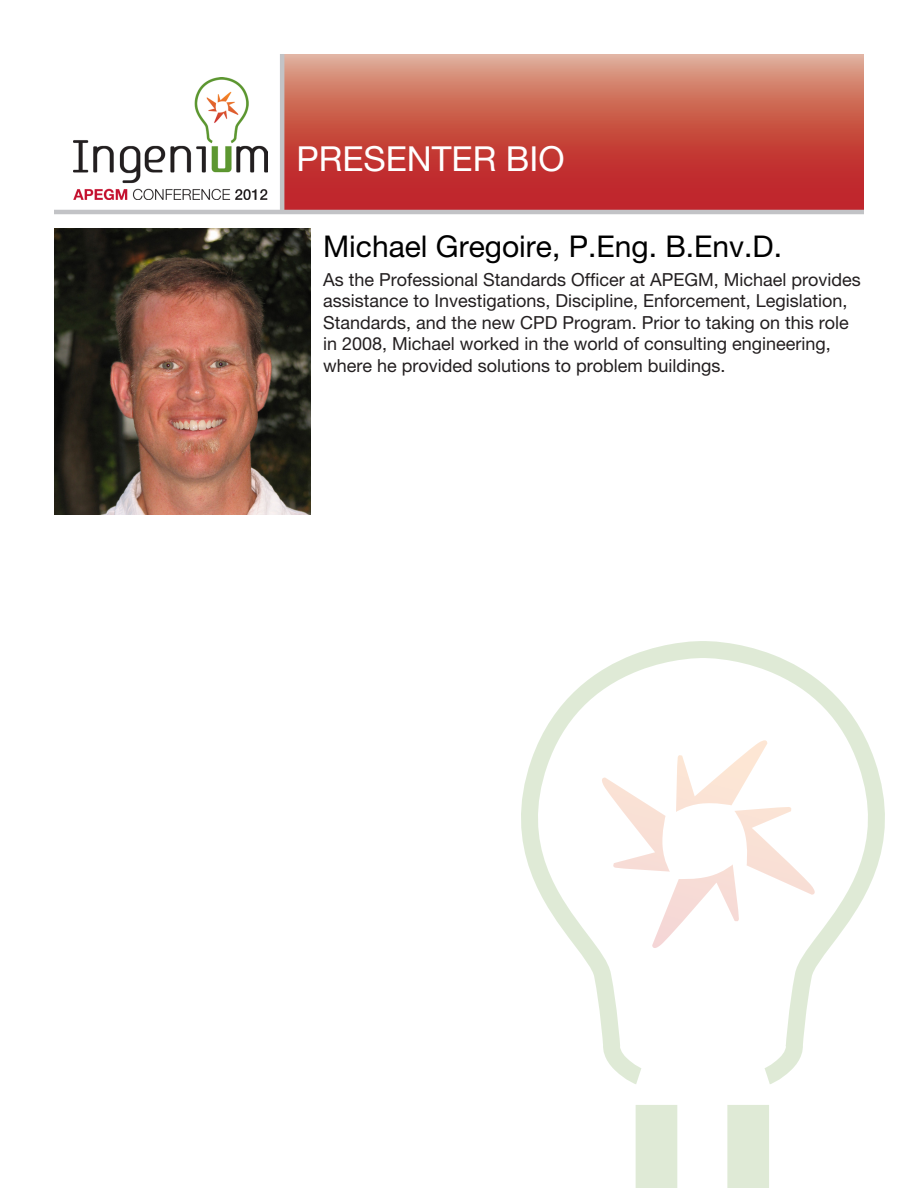
<style>
.page{position:relative;width:918px;height:1188px;background:#fff}
.page>*{position:absolute;margin:0;border:0;box-sizing:border-box;transform-origin:0 0}
.t1{font:34.5px "Helvetica Neue";color:#fff}
.Heading_3_A{font:30px "Helvetica Neue";color:#000}
.t2{font:18px/21.6px "Helvetica Neue";color:#231f20}
</style>
<div class="page">
<svg style="left:636px;top:1105px;width:133px;height:83px"></svg>
<svg style="left:521px;top:641px;width:364px;height:443px"></svg>
<svg style="left:599px;top:740px;width:220px;height:212px"></svg>
<img style="left:54px;top:228px;width:256px;height:286px">
<svg style="left:284px;top:54px;width:580px;height:156px;background:#c9564c"></svg>
<img style="left:74px;top:77px;width:194px;height:122px">
<hr style="left:54px;top:210px;width:810px;height:4px;background:#c2c3c6">
<hr style="left:280px;top:54px;width:4px;height:158px;background:#c2c3c6">
<p class="t1" style="left:296px;top:139px;width:270px">PRESENTER BIO</p>
<p class="Heading_3_A" style="left:323px;top:228px;width:460px">Michael Gregoire, P.Eng. B.Env.D.</p>
<p class="t2" style="left:323px;top:268px;width:539px">As the Professional Standards Officer at APEGM, Michael provides assistance to Investigations, Discipline, Enforcement, Legislation, Standards, and the new CPD Program. Prior to taking on this role in 2008, Michael worked in the world of consulting engineering, where he provided solutions to problem buildings.</p>
</div>
